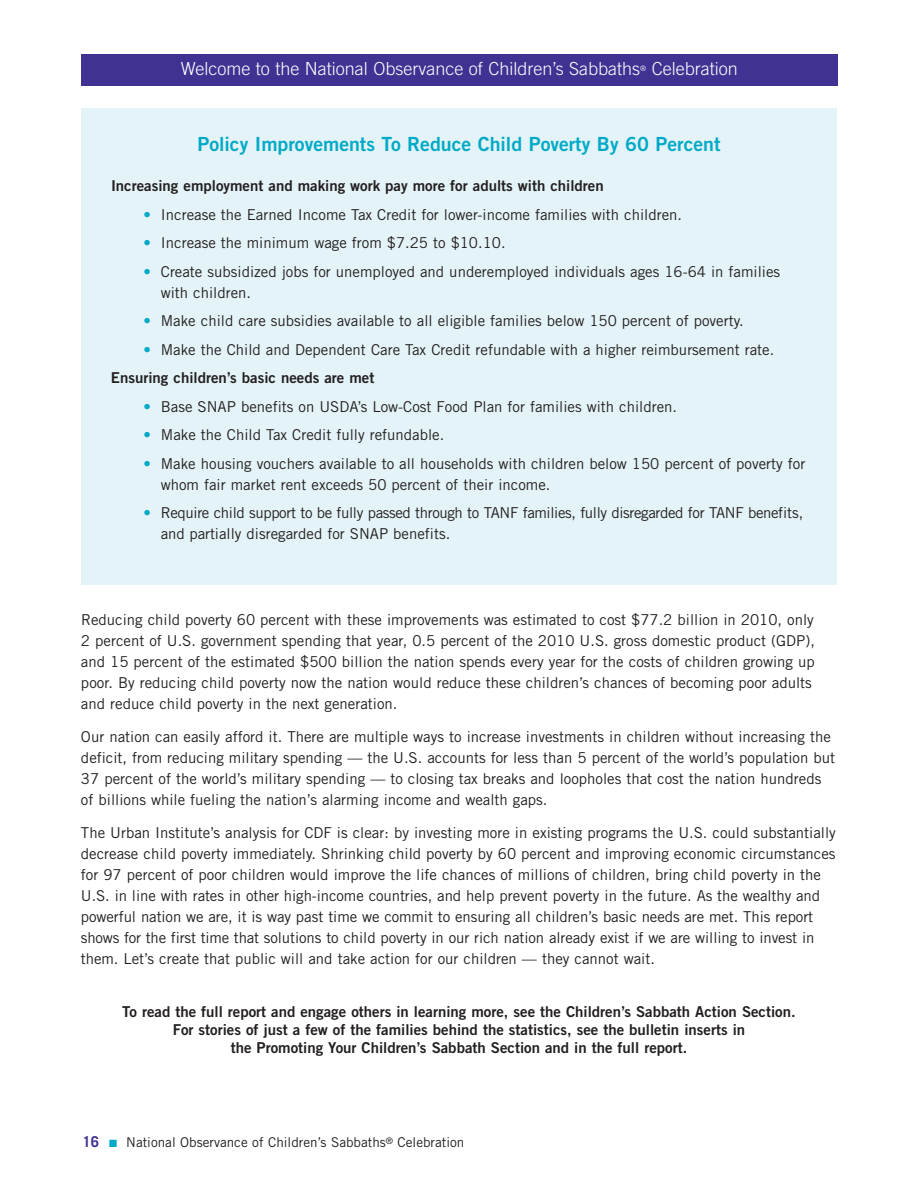
<style>
.page{position:relative;width:918px;height:1188px;background:#fff}
.page>*{position:absolute;margin:0;border:0;box-sizing:border-box;transform-origin:0 0}
.t1{font:19.5px "Trade Gothic Bold Two";color:#00aac7}
.t2{font:300 18px "Trade Gothic";color:#fff}
.t3{font:15px/21px "Trade Gothic";color:#231f20}
.t4{font:15px/18px "Trade Gothic Bold Two";color:#231f20;text-align:center}
.t5{font:15px/21px "Trade Gothic";letter-spacing:-.025em;color:#231f20}
.t6{font:13.5px "Trade Gothic";color:#231f20}
.t7{font:300 7.5px "Trade Gothic";color:#fff}
.s1{color:#00aac7}
.s2{font-weight:700;font-size:15px;color:#3f3293}
</style>
<div class="page">
<div style="left:81px;top:54px;width:757px;height:31px;background:#3f3293"></div>
<div style="left:81px;top:108px;width:756px;height:477px;background:#e4f3f7"></div>
<p class="t2" style="left:181px;top:62px;width:461px">Welcome to the National Observance of Children’s Sabbaths</p>
<p class="t7" style="left:640px;top:65px;width:7px">®</p>
<p class="t2" style="left:652px;top:62px;width:87px">Celebration</p>
<h1 class="t1" style="left:197px;top:137px;width:525px">Policy Improvements To Reduce Child Poverty By 60 Percent</h1>
<p class="t4" style="left:111px;top:178px;width:494px">Increasing employment and making work pay more for adults with children</p>
<p class="t3" style="left:143px;top:205px;width:540px"><span class="s1">•</span> Increase the Earned Income Tax Credit for lower-income families with children.</p>
<p class="t3" style="left:143px;top:234px;width:364px"><span class="s1">•</span> Increase the minimum wage from $7.25 to $10.10.</p>
<p class="t3" style="left:161px;top:262px;width:621px;text-indent:-17px"><span class="s1">•</span> Create subsidized jobs for unemployed and underemployed individuals ages 16-64 in families with children.</p>
<p class="t3" style="left:143px;top:312px;width:602px"><span class="s1">•</span> Make child care subsidies available to all eligible families below 150 percent of poverty.</p>
<p class="t3" style="left:143px;top:340px;width:632px"><span class="s1">•</span> Make the Child and Dependent Care Tax Credit refundable with a higher reimbursement rate.</p>
<p class="t4" style="left:111px;top:370px;width:265px">Ensuring children’s basic needs are met</p>
<p class="t3" style="left:143px;top:397px;width:535px"><span class="s1">•</span> Base SNAP benefits on USDA’s Low-Cost Food Plan for families with children.</p>
<p class="t3" style="left:143px;top:426px;width:302px"><span class="s1">•</span> Make the Child Tax Credit fully refundable.</p>
<p class="t3" style="left:161px;top:454px;width:646px;text-indent:-17px"><span class="s1">•</span> Make housing vouchers available to all households with children below 150 percent of poverty for whom fair market rent exceeds 50 percent of their income.</p>
<p class="t5" style="left:161px;top:504px;width:644px;text-indent:-17px"><span class="s1">•</span> Require child support to be fully passed through to TANF families, fully disregarded for TANF benefits, and partially disregarded for SNAP benefits.</p>
<p class="t3" style="left:81px;top:610px;width:736px">Reducing child poverty 60 percent with these improvements was estimated to cost $77.2 billion in 2010, only 2 percent of U.S. government spending that year, 0.5 percent of the 2010 U.S. gross domestic product (GDP), and 15 percent of the estimated $500 billion the nation spends every year for the costs of children growing up poor. By reducing child poverty now the nation would reduce these children’s chances of becoming poor adults and reduce child poverty in the next generation.</p>
<p class="t3" style="left:81px;top:727px;width:756px">Our nation can easily afford it. There are multiple ways to increase investments in children without increasing the deficit, from reducing military spending — the U.S. accounts for less than 5 percent of the world’s population but 37 percent of the world’s military spending — to closing tax breaks and loopholes that cost the nation hundreds of billions while fueling the nation’s alarming income and wealth gaps.</p>
<p class="t3" style="left:81px;top:823px;width:756px">The Urban Institute’s analysis for CDF is clear: by investing more in existing programs the U.S. could substantially decrease child poverty immediately. Shrinking child poverty by 60 percent and improving economic circumstances for 97 percent of poor children would improve the life chances of millions of children, bring child poverty in the U.S. in line with rates in other high-income countries, and help prevent poverty in the future. As the wealthy and powerful nation we are, it is way past time we commit to ensuring all children’s basic needs are met. This report shows for the first time that solutions to child poverty in our rich nation already exist if we are willing to invest in them. Let’s create that public will and take action for our children — they cannot wait.</p>
<p class="t4" style="left:122px;top:1004px;width:675px">To read the full report and engage others in learning more, see the Children’s Sabbath Action Section.<br>For stories of just a few of the families behind the statistics, see the bulletin inserts in<br>the Promoting Your Children’s Sabbath Section and in the full report.</p>
<p class="t6" style="left:82px;top:1138px;width:383px"><span class="s2">16</span> <span class="s1">■</span> National Observance of Children’s Sabbaths<sup>®</sup> Celebration</p>
</div>
